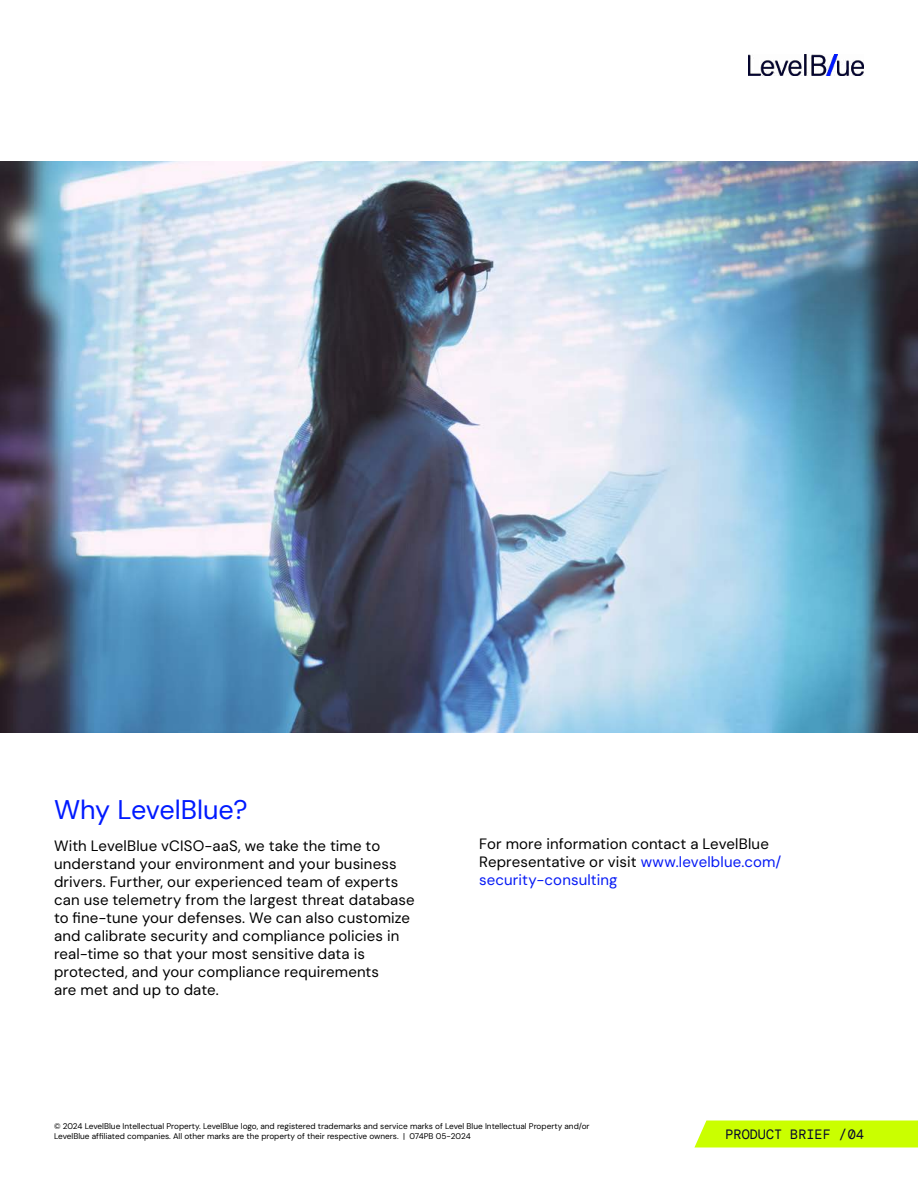
<style>
.page{position:relative;width:918px;height:1188px;background:#fff}
.page>*{position:absolute;margin:0;border:0;box-sizing:border-box;transform-origin:0 0}
.Heading_lvl_2{font:27px "DM Sans";color:#001aff}
.Body_Copy{font:15px/18px "DM Sans";letter-spacing:.01em;color:#000}
.t1{font:13.5px "DM Mono";color:#05052f}
.t2{font:8.25px/9.8px "DM Sans";color:#000}
.s1{color:#0519f5}
</style>
<div class="page">
<svg style="left:694px;top:1120px;width:224px;height:28px;background:#cdff10"></svg>
<img style="left:748px;top:54px;width:116px;height:22px">
<img style="left:0;top:162px;width:918px;height:570px">
<p class="Heading_lvl_2" style="left:54px;top:793px;width:195px">Why LevelBlue?</p>
<p class="Body_Copy" style="left:54px;top:836px;width:362px">With LevelBlue vCISO-aaS, we take the time to understand your environment and your business drivers. Further, our experienced team of experts can use telemetry from the largest threat database to fine-tune your defenses. We can also customize and calibrate security and compliance policies in real-time so that your most sensitive data is protected, and your compliance requirements<br>are met and up to date.</p>
<p class="Body_Copy" style="left:479px;top:835px;width:304px">For more information contact a LevelBlue<br>Representative or visit <span class="s1">www.levelblue.com/ security-consulting</span></p>
<p class="t2" style="left:54px;top:1121px;width:537px">© 2024 LevelBlue Intellectual Property. LevelBlue logo, and registered trademarks and service marks of Level Blue Intellectual Property and/or<br>LevelBlue affiliated companies. All other marks are the property of their respective owners. | 074PB 05-2024</p>
<p class="t1" style="left:726px;top:1125px;width:140px">PRODUCT BRIEF /04</p>
</div>
